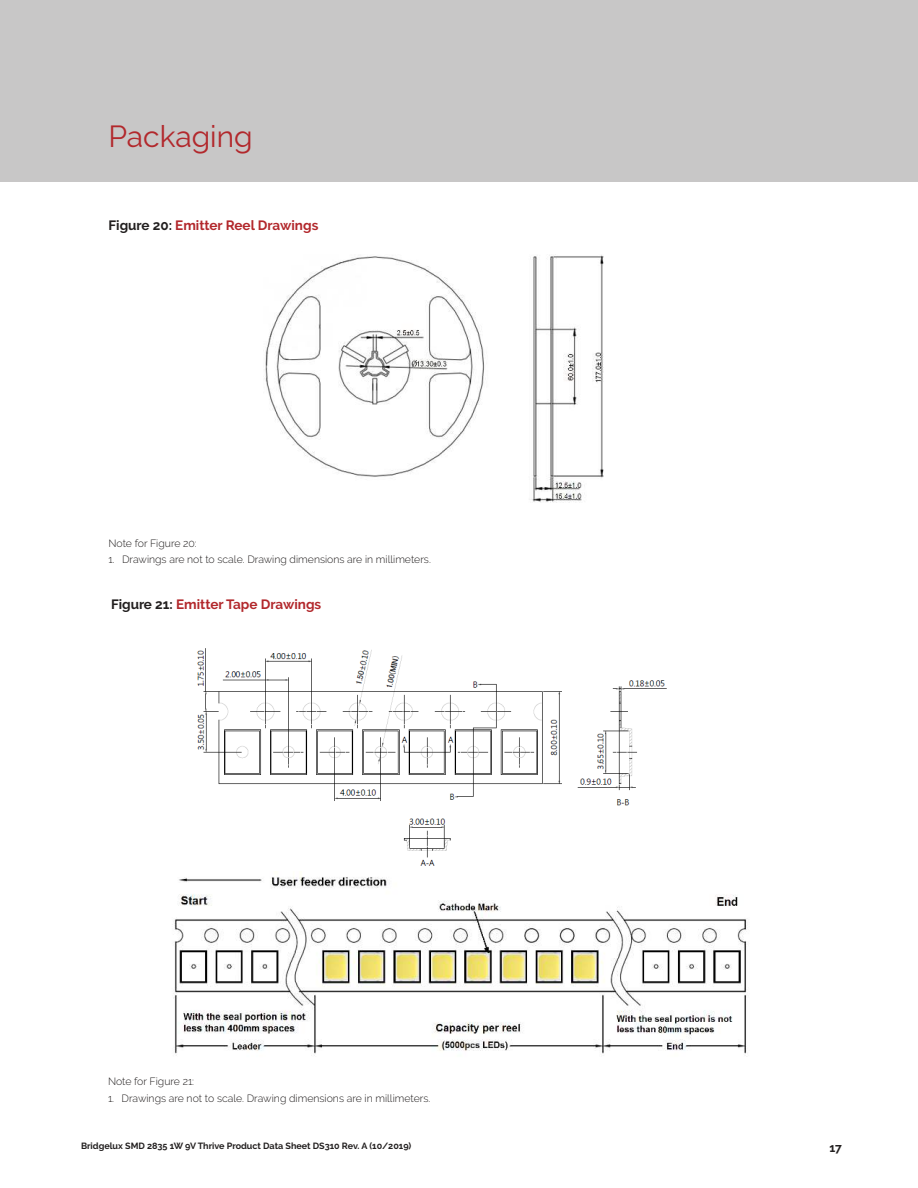
<style>
.page{position:relative;width:918px;height:1188px;background:#fff}
.page>*{position:absolute;margin:0;border:0;box-sizing:border-box;transform-origin:0 0}
.t1{font:30px "Raleway";color:#b2282c}
.t2{font:700 13.5px "Raleway";color:#b2282c}
.t3{font:700 12px "Raleway";color:#221f1f}
.t4{font:300 10.5px "Raleway";color:#221f1f}
.t5{font:700 9px "Raleway";color:#221f1f}
.s1{color:#221f1f}
</style>
<div class="page">
<div style="left:0;top:0;width:918px;height:182px;background:#c8c7c7"></div>
<img style="left:264px;top:255px;width:340px;height:247px">
<img style="left:197px;top:648px;width:470px;height:218px">
<img style="left:173px;top:876px;width:574px;height:180px">
<h1 class="t1" style="left:109px;top:125px;width:145px">Packaging</h1>
<p class="t2" style="left:109px;top:220px;width:211px"><span class="s1">Figure 20:</span> Emitter Reel Drawings</p>
<p class="t4" style="left:109px;top:539px;width:90px">Note for Figure 20:</p>
<p class="t4" style="left:109px;top:556px;width:324px">1. Drawings are not to scale. Drawing dimensions are in millimeters.</p>
<p class="t2" style="left:111px;top:599px;width:212px"><span class="s1">Figure 21:</span> Emitter Tape Drawings</p>
<p class="t4" style="left:108px;top:1078px;width:88px">Note for Figure 21:</p>
<p class="t4" style="left:108px;top:1094px;width:324px">1. Drawings are not to scale. Drawing dimensions are in millimeters.</p>
<p class="t5" style="left:81px;top:1142px;width:332px">Bridgelux SMD 2835 1W 9V Thrive Product Data Sheet DS310 Rev. A (10/2019)</p>
<p class="t3" style="left:829px;top:1143px;width:14px">17</p>
</div>
